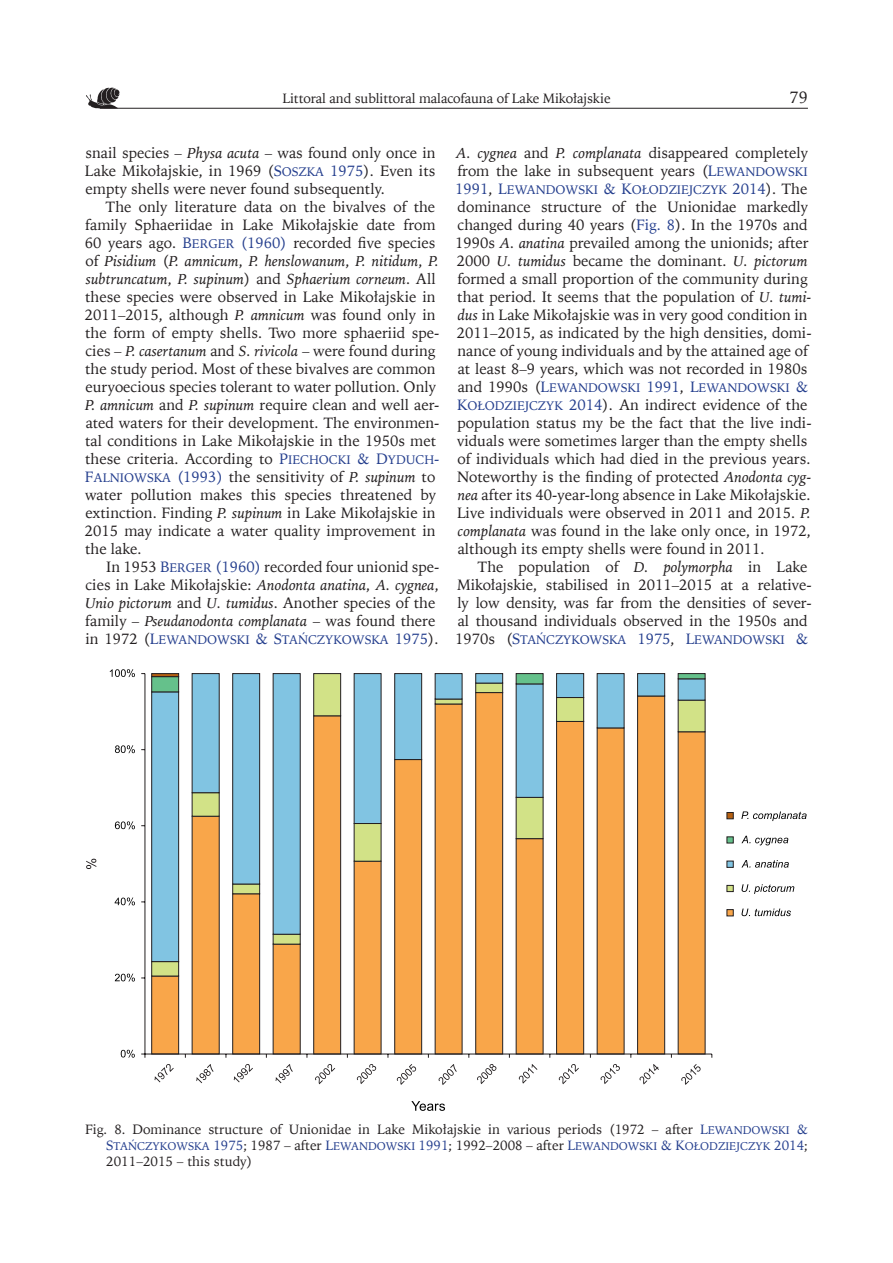
<style>
.page{position:relative;width:893px;height:1263px;background:#fff}
.page>*{position:absolute;margin:0;border:0;box-sizing:border-box;transform-origin:0 0}
.t1{font:16.5px "Iowan Old St EU";color:#231f20}
.t2{font:15px/18px "Iowan Old St EU";color:#231f20}
.Tytuł_ryciny_tabeli{font:13.5px "Iowan Old St EU";color:#231f20}
.t3{font:12.45px "Iowan Old St EU Normal SC830";color:#253f8e}
.Tytuł_ryciny_tabeli-2{font:11.25px "Iowan Old St EU Normal SC830";color:#253f8e}
.s1{font-style:italic}
.s2{font-family:"Iowan Old St EU Normal SC830";color:#253f8e}
.s3{font-family:"Iowan Old St EU Normal SC830";font-size:12.45px;color:#253f8e}
.s4{color:#253f8e}
.s5{font-family:"Iowan Old St EU";font-size:15px;color:#231f20}
.s6{font-size:15px}
.s7{font-family:"Iowan Old St EU";font-size:15px}
.s8{font-family:"Iowan Old St EU Normal SC830";font-size:11.25px;color:#253f8e}
.s9{font-size:13.5px}
.s10{font-family:"Iowan Old St EU";font-size:13.5px}
.s11{font-family:"Iowan Old St EU";font-size:13.5px;color:#231f20}
</style>
<div class="page">
<hr style="left:100px;top:108px;width:708px;height:1px;background:#231f20">
<img style="left:86px;top:88px;width:34px;height:21px">
<svg style="left:151px;top:976px;width:554px;height:78px;fill:#f9a64a"></svg>
<svg style="left:151px;top:962px;width:554px;height:14px;fill:#f9a64a"></svg>
<svg style="left:151px;top:692px;width:554px;height:270px"></svg>
<svg style="left:151px;top:673px;width:554px;height:19px"></svg>
<svg style="left:152px;top:673px;width:27px;height:4px"></svg>
<hr style="left:145px;top:674px;width:1px;height:380px;background:#231f20">
<hr style="left:145px;top:1054px;width:567px;height:1px;background:#231f20">
<svg style="left:121px;top:1050px;width:14px;height:8px"></svg>
<svg style="left:115px;top:974px;width:20px;height:7px"></svg>
<svg style="left:115px;top:897px;width:20px;height:8px"></svg>
<svg style="left:115px;top:821px;width:20px;height:8px"></svg>
<svg style="left:115px;top:745px;width:20px;height:8px"></svg>
<svg style="left:110px;top:669px;width:25px;height:8px"></svg>
<svg style="left:411px;top:1101px;width:34px;height:10px"></svg>
<svg style="left:727px;top:812px;width:6px;height:7px"></svg>
<svg style="left:741px;top:811px;width:66px;height:10px"></svg>
<svg style="left:727px;top:837px;width:6px;height:6px"></svg>
<svg style="left:741px;top:836px;width:47px;height:9px"></svg>
<svg style="left:727px;top:861px;width:6px;height:6px"></svg>
<svg style="left:741px;top:860px;width:48px;height:8px"></svg>
<svg style="left:727px;top:885px;width:6px;height:7px"></svg>
<svg style="left:742px;top:884px;width:52px;height:10px"></svg>
<svg style="left:727px;top:909px;width:6px;height:7px"></svg>
<svg style="left:742px;top:908px;width:49px;height:8px"></svg>
<svg style="left:86px;top:859px;width:10px;height:10px"></svg>
<svg style="left:154px;top:1064px;width:20px;height:18px"></svg>
<svg style="left:196px;top:1064px;width:18px;height:19px"></svg>
<svg style="left:234px;top:1064px;width:19px;height:18px"></svg>
<svg style="left:275px;top:1064px;width:18px;height:19px"></svg>
<svg style="left:315px;top:1064px;width:20px;height:20px"></svg>
<svg style="left:357px;top:1064px;width:19px;height:20px"></svg>
<svg style="left:397px;top:1064px;width:19px;height:21px"></svg>
<svg style="left:439px;top:1064px;width:18px;height:21px"></svg>
<svg style="left:477px;top:1064px;width:19px;height:20px"></svg>
<svg style="left:519px;top:1064px;width:18px;height:19px"></svg>
<svg style="left:559px;top:1064px;width:20px;height:20px"></svg>
<svg style="left:600px;top:1064px;width:20px;height:20px"></svg>
<svg style="left:639px;top:1064px;width:20px;height:20px"></svg>
<svg style="left:681px;top:1064px;width:20px;height:21px"></svg>
<p class="Tytuł_ryciny_tabeli" style="left:282px;top:90px;width:330px">Littoral and sublittoral malacofauna of Lake Mikołajskie</p>
<p class="t1" style="left:790px;top:87px;width:20px">79</p>
<p class="t2" style="left:85px;top:144px;width:352px;text-align:justify">snail species – <span class="s1">Physa acuta</span> – was found only once in Lake Mikołajskie, in 1969 (<span class="s2">S</span><span class="s3">OSZKA</span> <span class="s4">1975</span>). Even its empty shells were never found subsequently.</p>
<p class="t2" style="left:85px;top:198px;width:356px;text-indent:21px">The only literature data on the bivalves of the family Sphaeriidae in Lake Mikołajskie date from 60 years ago. <span class="s2">B</span><span class="s3">ERGER</span> <span class="s4">(1960)</span> recorded five species of <span class="s1">Pisidium</span> (<span class="s1">P. amnicum</span>, <span class="s1">P. henslowanum</span>, <span class="s1">P. nitidum</span>, <span class="s1">P. subtruncatum</span>, <span class="s1">P. supinum</span>) and <span class="s1">Sphaerium corneum</span>. All these species were observed in Lake Mikołajskie in 2011–2015, although <span class="s1">P. amnicum</span> was found only in the form of empty shells. Two more sphaeriid spe&shy;cies – <span class="s1">P. casertanum</span> and <span class="s1">S. rivicola</span> – were found during the study period. Most of these bivalves are common euryoecious species tolerant to water pollution. Only <span class="s1">P. amnicum</span> and <span class="s1">P. supinum</span> require clean and well aer&shy;ated waters for their development. The environmen&shy;tal conditions in Lake Mikołajskie in the 1950s met these criteria. According to <span class="s2">P</span><span class="s3">IECHOCKI</span> <span class="s4">&amp;</span> <span class="s2">D</span><span class="s3">YDUCH</span><span class="s2">-F</span><span class="s3">ALNIOWSKA</span> <span class="s4">(1993)</span> the sensitivity of <span class="s1">P. supinum</span> to water pollution makes this species threatened by extinction. Finding <span class="s1">P. supinum</span> in Lake Mikołajskie in 2015 may indicate a water quality improvement in the lake.</p>
<p class="t2" style="left:85px;top:558px;width:356px;text-indent:21px">In 1953 <span class="s2">B</span><span class="s3">ERGER</span> <span class="s4">(1960)</span> recorded four unionid spe&shy;cies in Lake Mikołajskie: <span class="s1">Anodonta anatina</span>, <span class="s1">A. cygnea</span>, <span class="s1">Unio pictorum</span> and <span class="s1">U. tumidus</span>. Another species of the family – <span class="s1">Pseudanodonta complanata</span> – was found there</p>
<p class="t3" style="left:85px;top:632px;width:355px"><span class="s5">in 1972 (</span><span class="s6">L</span>EWANDOWSKI <span class="s6">&amp; S</span>TAŃCZYKOWSKA <span class="s7">1975</span><span class="s5">).</span></p>
<p class="t2" style="left:456px;top:144px;width:354px"><span class="s1">A. cygnea</span> and <span class="s1">P. complanata</span> disappeared completely from the lake in subsequent years (<span class="s2">L</span><span class="s3">EWANDOWSKI</span></p>
<p class="t3" style="left:455px;top:182px;width:354px"><span class="s7">1991</span><span class="s5">,</span> <span class="s6">L</span>EWANDOWSKI <span class="s6">&amp; K</span>OŁODZIEJCZYK <span class="s7">2014</span><span class="s5">). The</span></p>
<p class="t2" style="left:455px;top:198px;width:358px">dominance structure of the Unionidae markedly changed during 40 years (<span class="s4">Fig. 8</span>). In the 1970s and 1990s <span class="s1">A. anatina</span> prevailed among the unionids; after 2000 <span class="s1">U. tumidus</span> became the dominant. <span class="s1">U. pictorum </span>formed a small proportion of the community during that period. It seems that the population of <span class="s1">U. tumi&shy;dus</span> in Lake Mikołajskie was in very good condition in 2011–2015, as indicated by the high densities, domi&shy;nance of young individuals and by the attained age of at least 8–9 years, which was not recorded in 1980s</p>
<p class="t3" style="left:458px;top:380px;width:352px"><span class="s5">and 1990s (</span><span class="s6">L</span>EWANDOWSKI <span class="s7">1991</span><span class="s5">,</span> <span class="s6">L</span>EWANDOWSKI <span class="s6">&amp;</span></p>
<p class="t2" style="left:457px;top:396px;width:356px"><span class="s2">K</span><span class="s3">OŁODZIEJCZYK</span> <span class="s4">2014</span>). An indirect evidence of the population status my be the fact that the live indi&shy;viduals were sometimes larger than the empty shells of individuals which had died in the previous years.<br>Noteworthy is the finding of protected <span class="s1">Anodonta cyg&shy;nea</span> after its 40-year-long absence in Lake Mikołajskie.<br>Live individuals were observed in 2011 and 2015. <span class="s1">P. complanata</span> was found in the lake only once, in 1972, although its empty shells were found in 2011.</p>
<p class="t2" style="left:457px;top:558px;width:356px;text-indent:21px">The population of <span class="s1">D. polymorpha</span> in Lake Mikołajskie, stabilised in 2011–2015 at a relative&shy;ly low density, was far from the densities of sever&shy;al thousand individuals observed in the 1950s and</p>
<p class="t3" style="left:455px;top:632px;width:355px"><span class="s5">1970s (</span><span class="s6">S</span>TAŃCZYKOWSKA <span class="s7">1975</span><span class="s5">,</span> <span class="s6">L</span>EWANDOWSKI <span class="s6">&amp;</span></p>
<p class="Tytuł_ryciny_tabeli" style="left:85px;top:1121px;width:724px">Fig. 8. Dominance structure of Unionidae in Lake Mikołajskie in various periods (1972 – after <span class="s2">L</span><span class="s8">EWANDOWSKI</span> <span class="s2">&amp;</span></p>
<p class="Tytuł_ryciny_tabeli-2" style="left:106px;top:1139px;width:703px"><span class="s9">S</span>TAŃCZYKOWSKA <span class="s10">1975</span><span class="s11">; 1987 – after</span> <span class="s9">L</span>EWANDOWSKI <span class="s10">1991</span><span class="s11">; 1992–2008 – after</span> <span class="s9">L</span>EWANDOWSKI <span class="s9">&amp; K</span>OŁODZIEJCZYK <span class="s10">2014</span><span class="s11">;</span></p>
<p class="Tytuł_ryciny_tabeli" style="left:106px;top:1153px;width:148px">2011–2015 – this study)</p>
</div>
